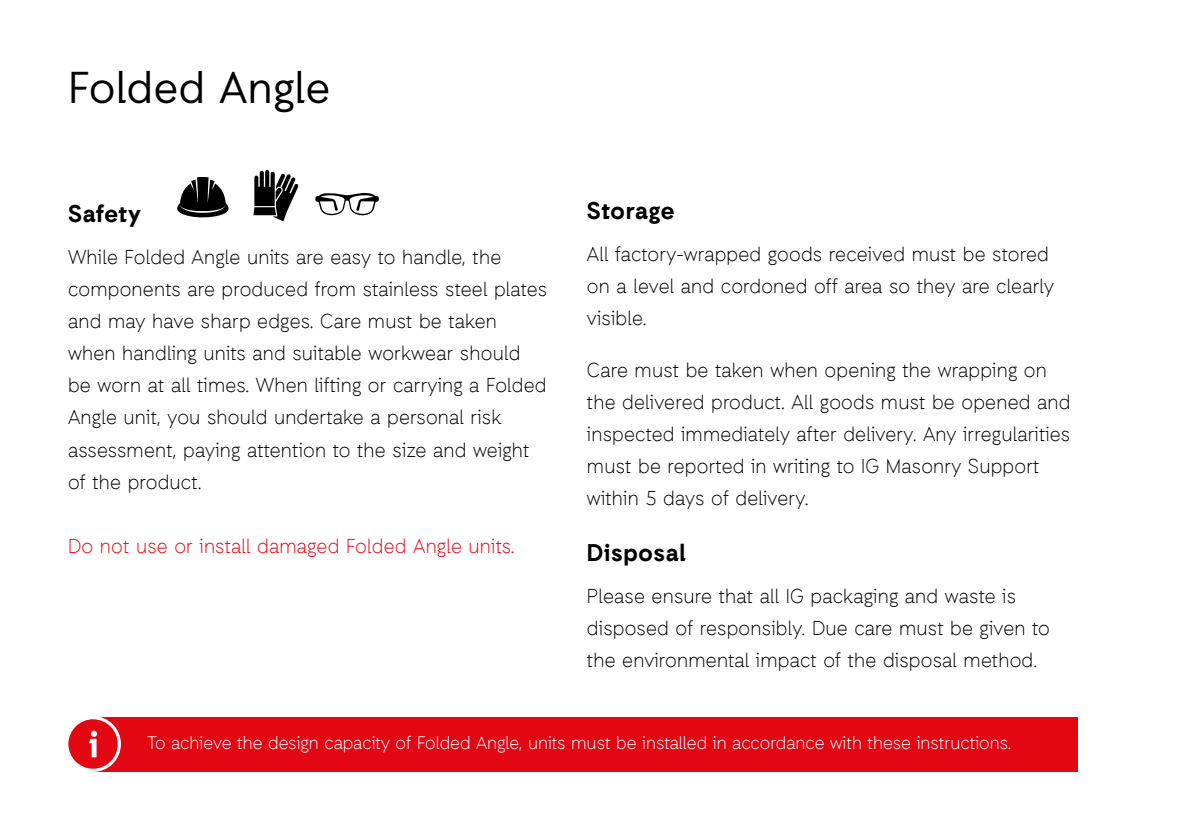
<style>
.page{position:relative;width:1191px;height:840px;background:#fff}
.page>*{position:absolute;margin:0;border:0;box-sizing:border-box;transform-origin:0 0}
.t1{font:44.6px "Auxilia";color:#000}
.t2{font:700 24px "Auxilia";letter-spacing:.03em;color:#000}
.t3{font:300 20px/32px "Auxilia";letter-spacing:.01em;color:#000}
.t4{font:300 20px "Auxilia";letter-spacing:.01em;color:#e30613}
.t5{font:300 18px "Auxilia";color:#fff}
</style>
<div class="page">
<div style="left:92px;top:717px;width:985px;height:54px;background:#e30613"></div>
<div style="left:67px;top:717px;width:52px;height:52px;background:#e30613;border-radius:50%"></div>
<div style="left:65px;top:715px;width:56px;height:56px;border:3px solid #fff;border-radius:50%"></div>
<svg style="left:89px;top:730px;width:8px;height:26px"></svg>
<svg style="left:177px;top:177px;width:52px;height:40px"></svg>
<svg style="left:253px;top:170px;width:46px;height:51px"></svg>
<svg style="left:315px;top:192px;width:64px;height:24px"></svg>
<h1 class="t1" style="left:68px;top:60px;width:264px">Folded Angle</h1>
<p class="t2" style="left:68px;top:199px;width:74px">Safety</p>
<p class="t3" style="left:68px;top:241px;width:480px">While Folded Angle units are easy to handle, the components are produced from stainless steel plates and may have sharp edges. Care must be taken when handling units and suitable workwear should be worn at all times. When lifting or carrying a Folded Angle unit, you should undertake a personal risk assessment, paying attention to the size and weight of the product.</p>
<p class="t4" style="left:68px;top:533px;width:448px">Do not use or install damaged Folded Angle units.</p>
<p class="t2" style="left:587px;top:196px;width:89px">Storage</p>
<p class="t3" style="left:587px;top:237px;width:469px">All factory-wrapped goods received must be stored on a level and cordoned off area so they are clearly visible.</p>
<p class="t3" style="left:587px;top:353px;width:485px">Care must be taken when opening the wrapping on the delivered product. All goods must be opened and inspected immediately after delivery. Any irregularities must be reported in writing to IG Masonry Support within 5 days of delivery.</p>
<p class="t2" style="left:587px;top:537px;width:100px">Disposal</p>
<p class="t3" style="left:587px;top:579px;width:464px">Please ensure that all IG packaging and waste is disposed of responsibly. Due care must be given to the environmental impact of the disposal method.</p>
<p class="t5" style="left:147px;top:731px;width:865px">To achieve the design capacity of Folded Angle, units must be installed in accordance with these instructions.</p>
</div>
